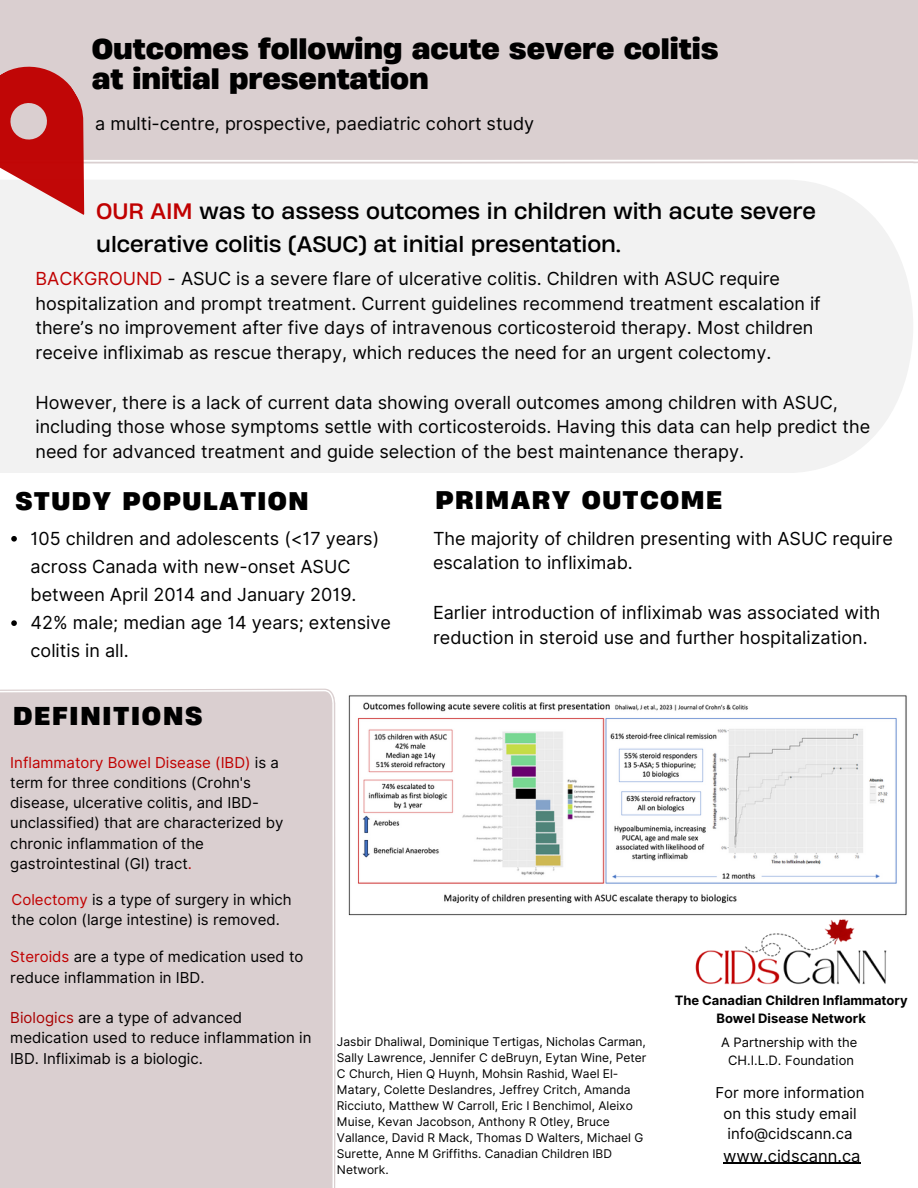
<style>
.page{position:relative;width:918px;height:1188px;background:#fff}
.page>*{position:absolute;margin:0;border:0;box-sizing:border-box;transform-origin:0 0}
.t1{font:700 27px/30.3px "Heading Now 76";color:#000}
.t2{font:700 24.3px "Heading Now 76";letter-spacing:.075em;color:#000}
.t3{font:700 24px "Heading Now 76";letter-spacing:.065em;color:#000}
.t4{font:21px/32.7px "Heading Now 74";color:#000}
.t5{font:18px/24.8px "Inter";color:#000}
.t6{font:16.5px "Inter";color:#000}
.t7{font:15px/20.2px "Inter";color:#000}
.t8{font:700 12.9px/18px "Inter";color:#000;text-align:center}
.t9{font:12.9px "Inter";color:#000}
.t10{font:12px/16px "Inter";color:#000}
.s1{color:#c00000}
.s2{color:#a80000}
</style>
<div class="page">
<div style="left:0;top:0;width:918px;height:164px;background:#dacfd0"></div>
<div style="left:0;top:689px;width:336px;height:499px;background:#dacfd0"></div>
<div style="left:0;top:180px;width:913px;height:293px;background:#f2f2f2"></div>
<svg style="left:0;top:47px;width:131px;height:196px"></svg>
<img style="left:695px;top:920px;width:192px;height:65px">
<img style="left:348px;top:695px;width:559px;height:225px">
<svg style="left:11px;top:536px;width:6px;height:6px"></svg>
<svg style="left:11px;top:620px;width:6px;height:6px"></svg>
<hr style="left:723px;top:1163px;width:138px;height:1px;background:#000">
<h6 class="t1" style="left:92px;top:33px;width:628px">Outcomes following acute severe colitis at initial presentation</h6>
<p class="t5" style="left:95px;top:112px;width:441px">a multi-centre, prospective, paediatric cohort study</p>
<p class="t4" style="left:96px;top:195px;width:721px"><span class="s1">OUR AIM</span> was to assess outcomes in children with acute severe ulcerative colitis (ASUC) at initial presentation.</p>
<h6 class="t5" style="left:35px;top:266px;width:787px"><span class="s1">BACKGROUND</span> - ASUC is a severe flare of ulcerative colitis. Children with ASUC require hospitalization and prompt treatment. Current guidelines recommend treatment escalation if there’s no improvement after five days of intravenous corticosteroid therapy. Most children receive infliximab as rescue therapy, which reduces the need for an urgent colectomy.</h6>
<h6 class="t5" style="left:35px;top:390px;width:836px">However, there is a lack of current data showing overall outcomes among children with ASUC, including those whose symptoms settle with corticosteroids. Having this data can help predict the need for advanced treatment and guide selection of the best maintenance therapy.</h6>
<p class="t3" style="left:435px;top:484px;width:288px">PRIMARY OUTCOME</p>
<p class="t3" style="left:16px;top:485px;width:295px">STUDY POPULATION</p>
<h4 class="t5" style="left:31px;top:524px;width:350px;line-height:28.2px">105 children and adolescents (&lt;17 years) across Canada with new-onset ASUC between April 2014 and January 2019.</h4>
<h4 class="t5" style="left:31px;top:609px;width:362px;line-height:28.2px">42% male; median age 14 years; extensive colitis in all.</h4>
<h2 class="t2" style="left:13px;top:700px;width:191px">DEFINITIONS</h2>
<p class="t7" style="left:10px;top:752px;width:275px"><span class="s1">Inflammatory Bowel Disease (IBD)</span> is a term for three conditions (Crohn's disease, ulcerative colitis, and IBD&shy;unclassified) that are characterized by chronic inflammation of the gastrointestinal (GI) tract<span class="s1">.</span></p>
<p class="t7" style="left:12px;top:889px;width:282px"><span class="s1">Colectomy</span> is a type of surgery in which the colon (large intestine) is removed.</p>
<p class="t5" style="left:433px;top:526px;width:461px">The majority of children presenting with ASUC require escalation to infliximab.</p>
<p class="t5" style="left:433px;top:600px;width:449px">Earlier introduction of infliximab was associated with reduction in steroid use and further hospitalization.</p>
<p class="t7" style="left:10px;top:947px;width:295px"><span class="s1">Steroids</span> are a type of medication used to reduce inflammation in IBD.</p>
<p class="t7" style="left:10px;top:1007px;width:303px"><span class="s2">Biologics</span> are a type of advanced medication used to reduce inflammation in<br>IBD. Infliximab is a biologic.</p>
<p class="t10" style="left:337px;top:1034px;width:311px">Jasbir Dhaliwal, Dominique Tertigas, Nicholas Carman, Sally Lawrence, Jennifer C deBruyn, Eytan Wine, Peter C Church, Hien Q Huynh, Mohsin Rashid, Wael El-Matary, Colette Deslandres, Jeffrey Critch, Amanda Ricciuto, Matthew W Carroll, Eric I Benchimol, Aleixo Muise, Kevan Jacobson, Anthony R Otley, Bruce Vallance, David R Mack, Thomas D Walters, Michael G Surette, Anne M Griffiths. Canadian Children IBD Network.</p>
<h6 class="t8" style="left:675px;top:992px;width:234px">The Canadian Children Inflammatory<br>Bowel Disease Network</h6>
<p class="t9" style="left:721px;top:1035px;width:138px">A Partnership with the</p>
<h5 class="t9" style="left:728px;top:1052px;width:127px">CH.I.L.D. Foundation</h5>
<p class="t7" style="left:716px;top:1083px;width:151px">For more information</p>
<p class="t7" style="left:724px;top:1103px;width:135px">on this study email</p>
<p class="t7" style="left:727px;top:1123px;width:127px">info@cidscann.ca</p>
<p class="t6" style="left:723px;top:1146px;width:139px">www.cidscann.ca</p>
</div>
